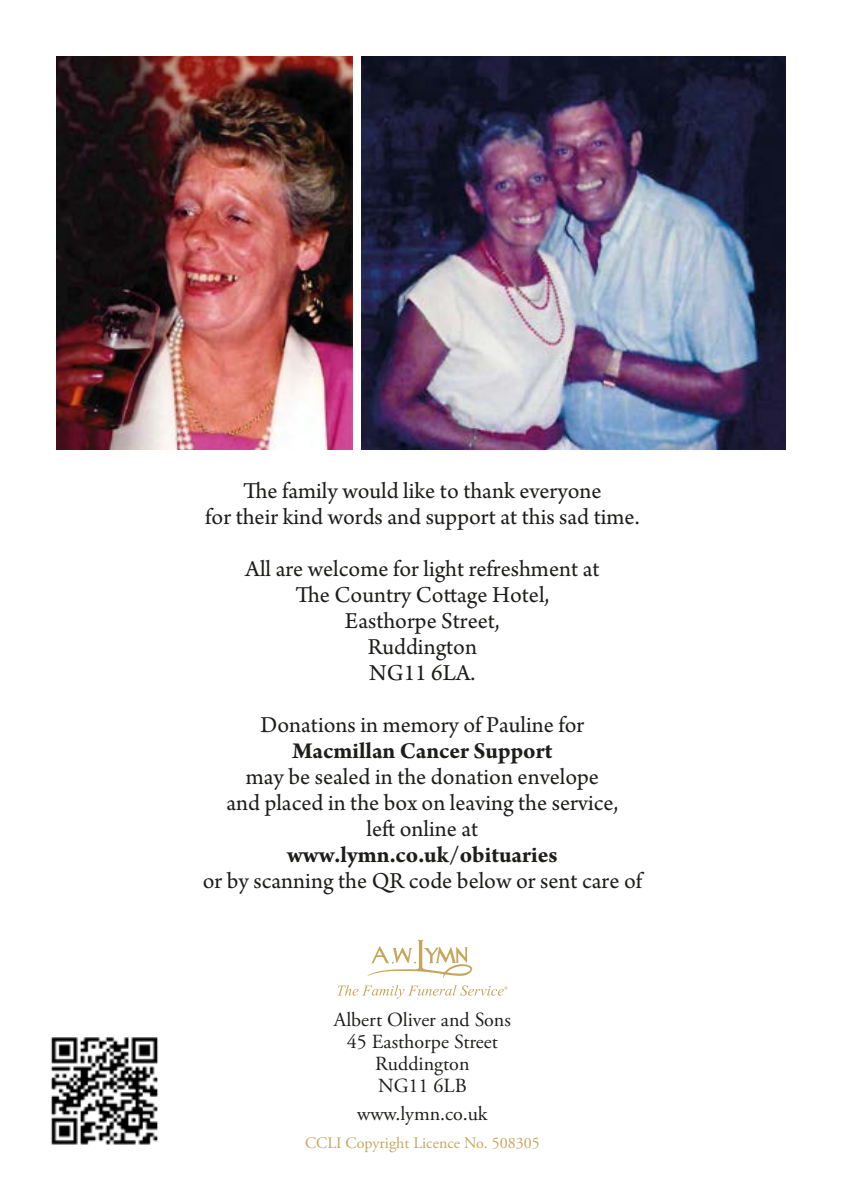
<style>
.page{position:relative;width:842px;height:1191px;background:#fff}
.page>*{position:absolute;margin:0;border:0;box-sizing:border-box;transform-origin:0 0}
.t1{font:24px/26px "Arno Pro";color:#1d1d1b;text-align:center}
.t2{font:700 24px "Arno Pro";color:#1d1d1b}
.t3{font:20px/22px "Adobe Garamond Pro";color:#1d1d1b;text-align:center}
.t4{font:16px "Adobe Garamond Pro";color:#c6a65b}
</style>
<div class="page">
<svg style="left:337px;top:939px;width:170px;height:59px"></svg>
<img style="left:51px;top:1037px;width:107px;height:108px">
<img style="left:57px;top:57px;width:296px;height:392px">
<img style="left:361px;top:57px;width:424px;height:392px">
<p class="t1" style="left:205px;top:479px;width:436px">The family would like to thank everyone<br>for their kind words and support at this sad time.</p>
<p class="t1" style="left:245px;top:557px;width:356px">All are welcome for light refreshment at<br>The Country Cottage Hotel,<br>Easthorpe Street,<br>Ruddington<br>NG11 6LA.</p>
<p class="t1" style="left:260px;top:713px;width:325px">Donations in memory of Pauline for</p>
<p class="t2" style="left:292px;top:737px;width:262px">Macmillan Cancer Support</p>
<p class="t1" style="left:226px;top:765px;width:393px">may be sealed in the donation envelope and placed in the box on leaving the service, left online at</p>
<p class="t2" style="left:287px;top:841px;width:272px">www.lymn.co.uk/obituaries</p>
<p class="t1" style="left:203px;top:869px;width:441px">or by scanning the QR code below or sent care of</p>
<p class="t3" style="left:334px;top:1009px;width:179px">Albert Oliver and Sons<br>45 Easthorpe Street<br>Ruddington<br>NG11 6LB</p>
<p class="t3" style="left:357px;top:1103px;width:132px">www.lymn.co.uk</p>
<p class="t4" style="left:305px;top:1133px;width:236px">CCLI Copyright Licence No. 508305</p>
</div>
